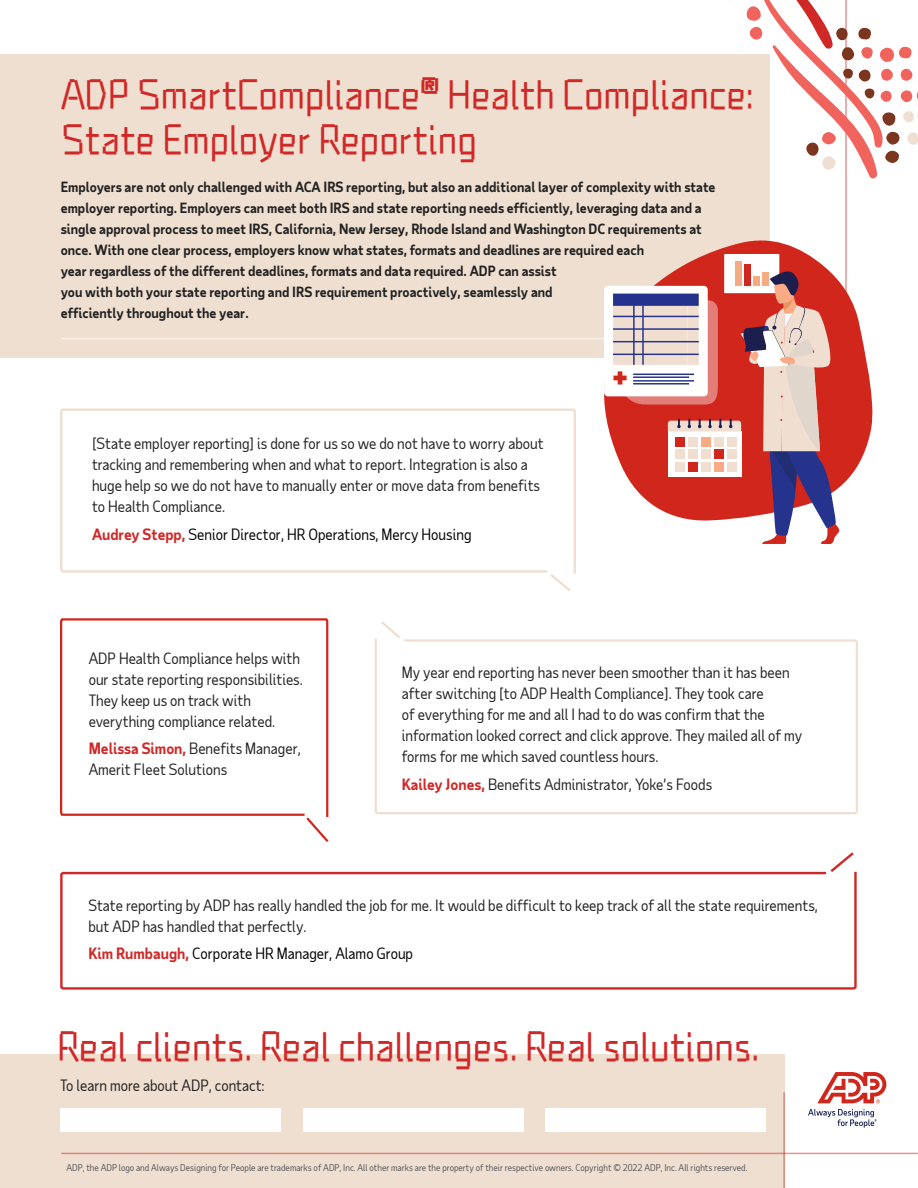
<style>
.page{position:relative;width:918px;height:1188px;background:#fff}
.page>*{position:absolute;margin:0;border:0;box-sizing:border-box;transform-origin:0 0}
.t1{font:39px/45px "Taub Display 30";color:#d02827}
.t2{font:15px/21px "Taub Sans";color:#222}
.t3{font:15px "Taub Sans";color:#000}
.t4{font:700 13.5px/21px "Taub Sans";color:#222}
.t5{font:9px "Taub Sans";color:#54565b}
.s1{font-weight:700;color:#d02827}
</style>
<div class="page">
<div style="left:0;top:54px;width:770px;height:303px;background:#efdfd1"></div>
<hr style="left:845px;top:0;width:2px;height:436px;background:#d02827">
<svg style="left:746px;top:0;width:172px;height:181px"></svg>
<div style="left:0;top:1054px;width:784px;height:134px;background:#efdfd1"></div>
<hr style="left:783px;top:1092px;width:2px;height:96px;background:#d0271d">
<hr style="left:61px;top:1153px;width:857px;height:1px;background:#d0271d">
<div style="left:60px;top:1108px;width:221px;height:24px;background:#fff"></div>
<div style="left:303px;top:1108px;width:221px;height:24px;background:#fff"></div>
<div style="left:545px;top:1108px;width:221px;height:24px;background:#fff"></div>
<hr style="left:62px;top:338px;width:856px;height:1px;background:#fff">
<svg style="left:817px;top:1072px;width:69px;height:31px"></svg>
<svg style="left:808px;top:1109px;width:69px;height:19px"></svg>
<svg style="left:60px;top:408px;width:516px;height:183px"></svg>
<svg style="left:374px;top:621px;width:484px;height:194px"></svg>
<svg style="left:60px;top:618px;width:269px;height:224px"></svg>
<svg style="left:60px;top:852px;width:797px;height:138px"></svg>
<svg style="left:603px;top:235px;width:270px;height:252px"></svg>
<div style="left:724px;top:254px;width:55px;height:39px;background:#fff"></div>
<div style="left:744px;top:265px;width:7px;height:21px;background:#cf291f"></div>
<div style="left:735px;top:261px;width:7px;height:25px;background:#f5ab82"></div>
<div style="left:604px;top:286px;width:104px;height:110px;background:#fff;border-radius:4px"></div>
<svg style="left:613px;top:267px;width:227px;height:277px"></svg>
<h1 class="t1" style="left:62px;top:71px;width:694px">ADP SmartCompliance® Health Compliance:<br>State Employer Reporting</h1>
<p class="t4" style="left:61px;top:176px;width:656px">Employers are not only challenged with ACA IRS reporting, but also an additional layer of complexity with state employer reporting. Employers can meet both IRS and state reporting needs efficiently, leveraging data and a single approval process to meet IRS, California, New Jersey, Rhode Island and Washington DC requirements at once. With one clear process, employers know what states, formats and deadlines are required each<br>year regardless of the different deadlines, formats and data required. ADP can assist<br>you with both your state reporting and IRS requirement proactively, seamlessly and<br>efficiently throughout the year.</p>
<p class="t2" style="left:92px;top:432px;width:453px">[State employer reporting] is done for us so we do not have to worry about tracking and remembering when and what to report. Integration is also a huge help so we do not have to manually enter or move data from benefits to Health Compliance.</p>
<p class="t3" style="left:92px;top:524px;width:381px"><span class="s1">Audrey Stepp,</span> Senior Director, HR Operations, Mercy Housing</p>
<p class="t2" style="left:89px;top:647px;width:216px">ADP Health Compliance helps with our state reporting responsibilities.<br>They keep us on track with everything compliance related.</p>
<p class="t2" style="left:89px;top:738px;width:214px"><span class="s1">Melissa Simon,</span> Benefits Manager,<br>Amerit Fleet Solutions</p>
<p class="t2" style="left:402px;top:661px;width:402px">My year end reporting has never been smoother than it has been after switching [to ADP Health Compliance]. They took care<br>of everything for me and all I had to do was confirm that the information looked correct and click approve. They mailed all of my forms for me which saved countless hours.</p>
<p class="t2" style="left:402px;top:773px;width:312px"><span class="s1">Kailey Jones,</span> Benefits Administrator, Yoke’s Foods</p>
<p class="t2" style="left:88px;top:894px;width:731px">State reporting by ADP has really handled the job for me. It would be difficult to keep track of all the state requirements, but ADP has handled that perfectly.</p>
<p class="t3" style="left:88px;top:944px;width:326px"><span class="s1">Kim Rumbaugh,</span> Corporate HR Manager, Alamo Group</p>
<h1 class="t1" style="left:57px;top:1024px;width:703px">Real clients. Real challenges. Real solutions.</h1>
<p class="t2" style="left:60px;top:1074px;width:206px">To learn more about ADP, contact:</p>
<p class="t5" style="left:66px;top:1162px;width:683px">ADP, the ADP logo and Always Designing for People are trademarks of ADP, Inc. All other marks are the property of their respective owners. Copyright © 2022 ADP, Inc. All rights reserved.</p>
</div>
